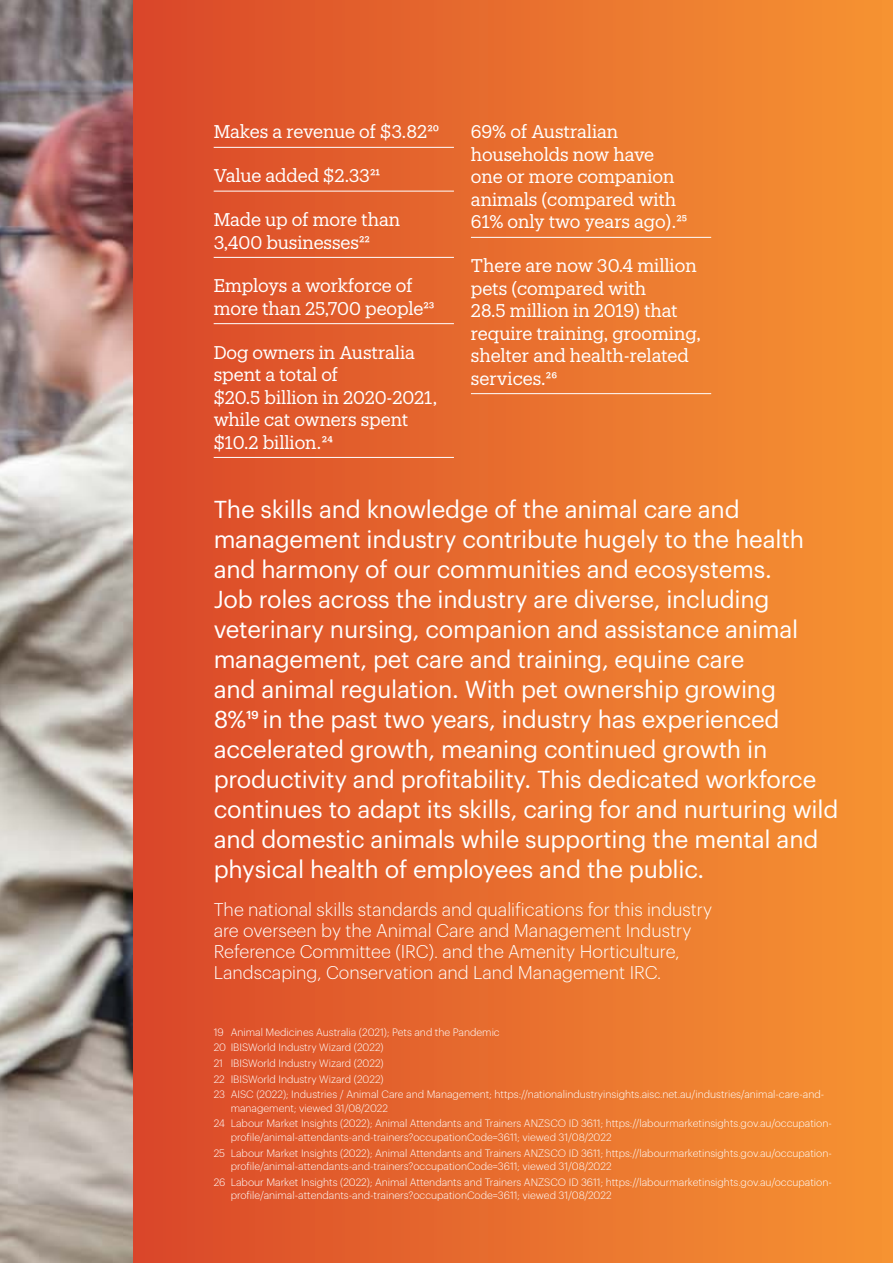
<style>
.page{position:relative;width:893px;height:1263px;background:#fff}
.page>*{position:absolute;margin:0;border:0;box-sizing:border-box;transform-origin:0 0}
.Name_Heading_1{font:24px/30px "Graphik";letter-spacing:-.01em;color:#fff}
.t1{font:18px/22.5px "Produkt";color:#fff}
.Body{font:300 18px/21px "Graphik";color:#fff}
.t2{font:300 10.5px/13.5px "Graphik";color:#fff}
</style>
<div class="page">
<div style="left:132px;top:0;width:761px;height:1263px;background:linear-gradient(to right,#d9472a,#f69433)"></div>
<img style="left:0;top:0;width:132px;height:1263px">
<hr style="left:214px;top:147px;width:240px;height:1px;background:#fff">
<hr style="left:214px;top:191px;width:240px;height:1px;background:#fff">
<hr style="left:214px;top:257px;width:240px;height:1px;background:#fff">
<hr style="left:214px;top:323px;width:240px;height:1px;background:#fff">
<hr style="left:214px;top:457px;width:240px;height:1px;background:#fff">
<hr style="left:471px;top:237px;width:240px;height:1px;background:#fff">
<hr style="left:471px;top:393px;width:240px;height:1px;background:#fff">
<p class="t1" style="left:214px;top:120px;width:227px">Makes a revenue of $3.8220</p>
<p class="t1" style="left:214px;top:164px;width:168px">Value added $2.3321</p>
<p class="t1" style="left:214px;top:207px;width:188px">Made up of more than<br>3,400 businesses22</p>
<p class="t1" style="left:214px;top:274px;width:222px">Employs a workforce of more than 25,700 people23</p>
<p class="t1" style="left:214px;top:340px;width:225px">Dog owners in Australia spent a total of<br>$20.5 billion in 2020-2021, while cat owners spent $10.2 billion.24</p>
<p class="t1" style="left:471px;top:120px;width:218px">69% of Australian households now have one or more companion animals (compared with<br>61% only two years ago).25</p>
<p class="t1" style="left:471px;top:254px;width:232px">There are now 30.4 million pets (compared with<br>28.5 million in 2019) that require training, grooming, shelter and health-related services.26</p>
<p class="Name_Heading_1" style="left:214px;top:492px;width:626px">The skills and knowledge of the animal care and management industry contribute hugely to the health and harmony of our communities and ecosystems.<br>Job roles across the industry are diverse, including veterinary nursing, companion and assistance animal management, pet care and training, equine care<br>and animal regulation. With pet ownership growing<br>8%19 in the past two years, industry has experienced accelerated growth, meaning continued growth in productivity and profitability. This dedicated workforce continues to adapt its skills, caring for and nurturing wild and domestic animals while supporting the mental and physical health of employees and the public.</p>
<p class="Body" style="left:214px;top:898px;width:500px">The national skills standards and qualifications for this industry are overseen by the Animal Care and Management Industry Reference Committee (IRC). and the Amenity Horticulture, Landscaping, Conservation and Land Management IRC.</p>
<p class="t2" style="left:214px;top:1024px;width:288px">19 Animal Medicines Australia (2021); Pets and the Pandemic</p>
<p class="t2" style="left:214px;top:1040px;width:172px">20 IBISWorld Industry Wizard (2022)</p>
<p class="t2" style="left:214px;top:1056px;width:172px">21 IBISWorld Industry Wizard (2022)</p>
<p class="t2" style="left:214px;top:1071px;width:172px">22 IBISWorld Industry Wizard (2022)</p>
<p class="t2" style="left:231px;top:1087px;width:595px;text-indent:-17px">23 AISC (2022); Industries / Animal Care and Management; https://nationalindustryinsights.aisc.net.au/industries/animal-care-and&shy;management; viewed 31/08/2022</p>
<p class="t2" style="left:231px;top:1116px;width:603px;text-indent:-17px">24 Labour Market Insights (2022); Animal Attendants and Trainers ANZSCO ID 3611; https://labourmarketinsights.gov.au/occupation&shy;profile/animal-attendants-and-trainers?occupationCode=3611; viewed 31/08/2022</p>
<p class="t2" style="left:231px;top:1145px;width:603px;text-indent:-17px">25 Labour Market Insights (2022); Animal Attendants and Trainers ANZSCO ID 3611; https://labourmarketinsights.gov.au/occupation&shy;profile/animal-attendants-and-trainers?occupationCode=3611; viewed 31/08/2022</p>
<p class="t2" style="left:231px;top:1174px;width:603px;text-indent:-17px">26 Labour Market Insights (2022); Animal Attendants and Trainers ANZSCO ID 3611; https://labourmarketinsights.gov.au/occupation&shy;profile/animal-attendants-and-trainers?occupationCode=3611; viewed 31/08/2022</p>
</div>
